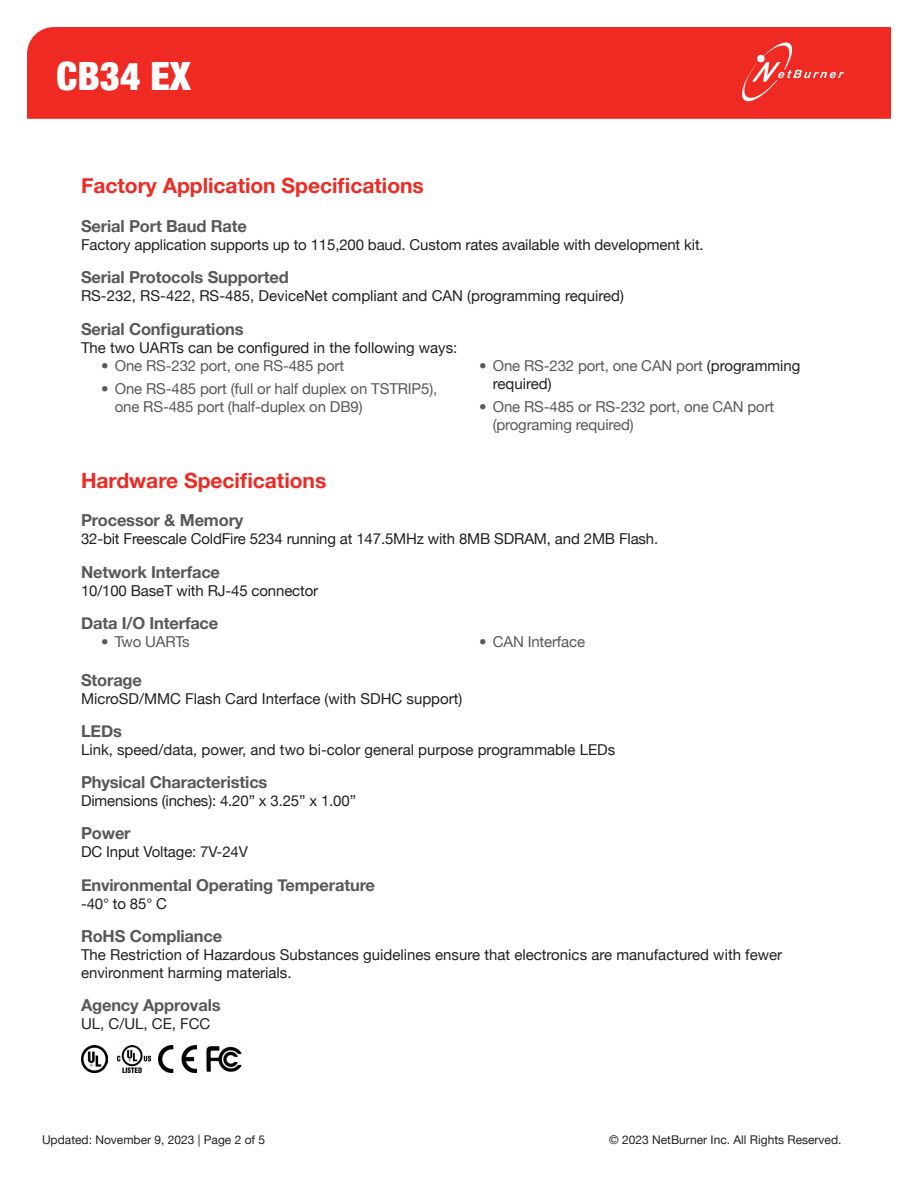
<style>
.page{position:relative;width:918px;height:1188px;background:#fff}
.page>*{position:absolute;margin:0;border:0;box-sizing:border-box;transform-origin:0 0}
.t1{font:900 condensed 39px "Helvetica Neue";color:#fff}
.NB_Subtitle{font:700 21px "Helvetica Neue";color:#ee2a23}
.NB_Subtitle_2{font:700 16.5px "Helvetica Neue";letter-spacing:-.01em;color:#57585a}
.t2{font:15px/18px "Helvetica Neue";color:#231f20}
.t3{font:15px/18px "Helvetica Neue";letter-spacing:-.01em;color:#57585a}
.t4{font:12px "Helvetica Neue";color:#231f20}
.s1{color:#231f20}
</style>
<div class="page">
<div style="left:27px;top:27px;width:864px;height:92px;background:#ee2a23"></div>
<svg style="left:739px;top:39px;width:105px;height:66px;background:#ef3c36"></svg>
<img style="left:81px;top:1046px;width:27px;height:27px">
<img style="left:117px;top:1046px;width:34px;height:27px">
<img style="left:159px;top:1046px;width:38px;height:27px">
<img style="left:206px;top:1046px;width:36px;height:26px">
<h1 class="t1" style="left:56px;top:52px;width:136px">CB34 EX</h1>
<p class="NB_Subtitle" style="left:81px;top:173px;width:344px">Factory Application Specifications</p>
<p class="NB_Subtitle_2" style="left:81px;top:216px;width:167px">Serial Port Baud Rate</p>
<p class="t2" style="left:81px;top:235px;width:624px">Factory application supports up to 115,200 baud. Custom rates available with development kit.</p>
<p class="NB_Subtitle_2" style="left:81px;top:267px;width:209px">Serial Protocols Supported</p>
<p class="t2" style="left:81px;top:287px;width:544px">RS-232, RS-422, RS-485, DeviceNet compliant and CAN (programming required)</p>
<p class="NB_Subtitle_2" style="left:81px;top:318px;width:164px">Serial Configurations</p>
<p class="t2" style="left:81px;top:338px;width:378px">The two UARTs can be configured in the following ways:</p>
<p class="t3" style="left:101px;top:356px;width:244px">• One RS-232 port, one RS-485 port</p>
<p class="t3" style="left:115px;top:379px;width:324px;text-indent:-14px">• One RS-485 port (full or half duplex on TSTRIP5), one RS-485 port (half-duplex on DB9)</p>
<p class="t3" style="left:493px;top:356px;width:309px;text-indent:-14px">• One RS-232 port, one CAN port <span class="s1">(programming required)</span></p>
<p class="t3" style="left:493px;top:397px;width:283px;text-indent:-14px">• One RS-485 or RS-232 port, one CAN port (programing required)</p>
<p class="NB_Subtitle" style="left:81px;top:467px;width:247px">Hardware Specifications</p>
<p class="NB_Subtitle_2" style="left:81px;top:510px;width:164px">Processor &amp; Memory</p>
<p class="t2" style="left:81px;top:530px;width:579px">32-bit Freescale ColdFire 5234 running at 147.5MHz with 8MB SDRAM, and 2MB Flash.</p>
<p class="NB_Subtitle_2" style="left:81px;top:561px;width:141px">Network Interface</p>
<p class="t2" style="left:81px;top:581px;width:239px">10/100 BaseT with RJ-45 connector</p>
<p class="NB_Subtitle_2" style="left:81px;top:613px;width:139px">Data I/O Interface</p>
<p class="t3" style="left:101px;top:632px;width:90px">• Two UARTs</p>
<p class="t3" style="left:479px;top:632px;width:107px">• CAN Interface</p>
<p class="NB_Subtitle_2" style="left:81px;top:669px;width:63px">Storage</p>
<p class="t2" style="left:81px;top:689px;width:383px">MicroSD/MMC Flash Card Interface (with SDHC support)</p>
<p class="NB_Subtitle_2" style="left:81px;top:721px;width:43px">LEDs</p>
<p class="t2" style="left:81px;top:740px;width:536px">Link, speed/data, power, and two bi-color general purpose programmable LEDs</p>
<p class="NB_Subtitle_2" style="left:81px;top:772px;width:188px">Physical Characteristics</p>
<p class="t2" style="left:81px;top:792px;width:277px">Dimensions (inches): 4.20” x 3.25” x 1.00”</p>
<p class="NB_Subtitle_2" style="left:81px;top:823px;width:51px">Power</p>
<p class="t2" style="left:81px;top:843px;width:168px">DC Input Voltage: 7V-24V</p>
<p class="NB_Subtitle_2" style="left:81px;top:875px;width:296px">Environmental Operating Temperature</p>
<p class="t2" style="left:81px;top:894px;width:88px">-40° to 85° C</p>
<p class="NB_Subtitle_2" style="left:81px;top:926px;width:143px">RoHS Compliance</p>
<p class="t2" style="left:81px;top:946px;width:703px">The Restriction of Hazardous Substances guidelines ensure that electronics are manufactured with fewer environment harming materials.</p>
<p class="NB_Subtitle_2" style="left:81px;top:995px;width:141px">Agency Approvals</p>
<p class="t2" style="left:81px;top:1015px;width:131px">UL, C/UL, CE, FCC</p>
<p class="t4" style="left:42px;top:1132px;width:225px">Updated: November 9, 2023 | Page 2 of 5</p>
<p class="t4" style="left:609px;top:1132px;width:234px">© 2023 NetBurner Inc. All Rights Reserved.</p>
</div>
